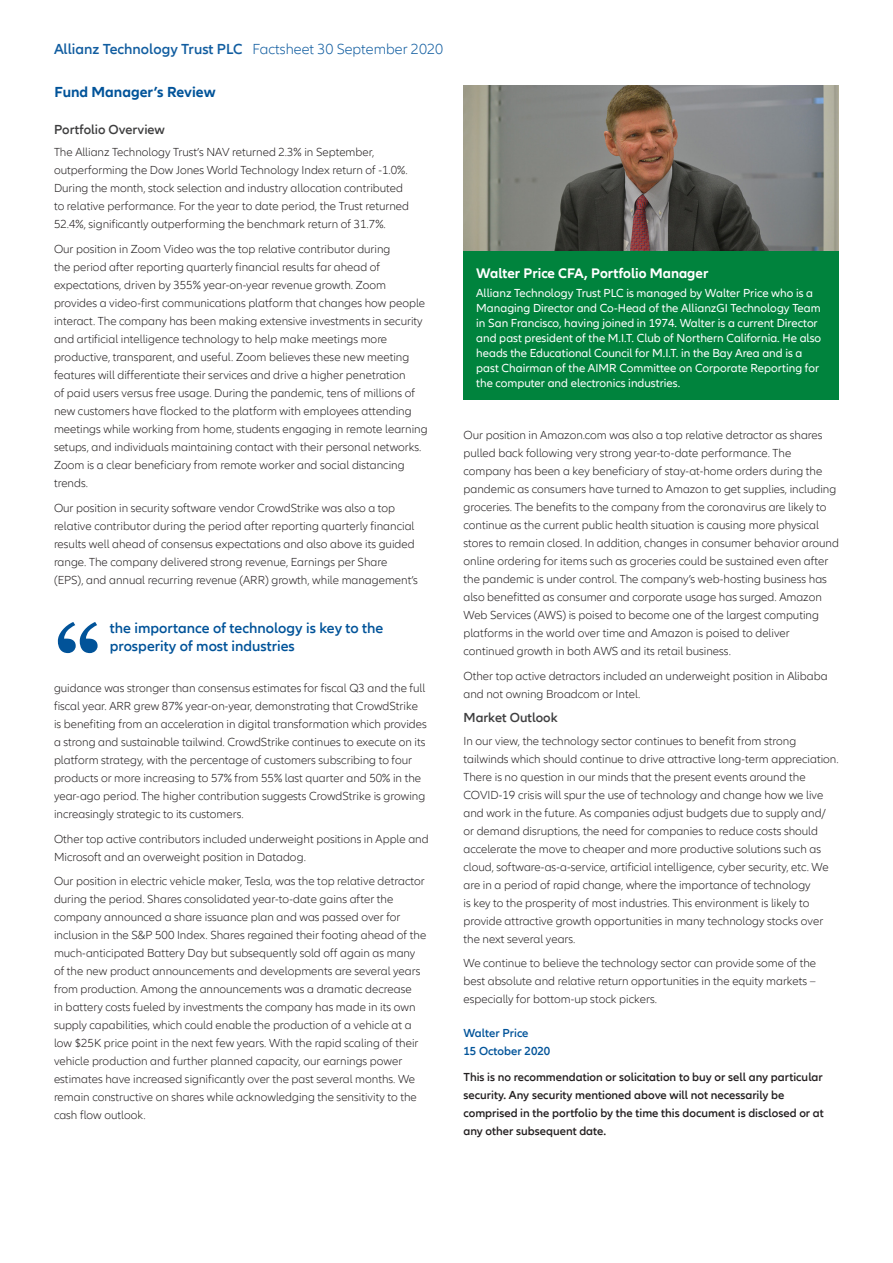
<style>
.page{position:relative;width:893px;height:1263px;background:#fff}
.page>*{position:absolute;margin:0;border:0;box-sizing:border-box;transform-origin:0 0}
.t1{font:600 15px/18px "Allianz Neo";color:#015399}
.t2{font:600 15px "Allianz Neo";color:#115da0}
.t3{font:700 15px "Allianz Neo";color:#015399}
.t4{font:700 14.25px "Allianz Neo";color:#fff}
.t5{font:600 13.5px "Allianz Neo";color:#3e3e3f}
.t6{font:300 12px/18px "Allianz Neo";color:#231f20}
.t7{font:12px/15px "Allianz Neo";color:#fff}
.t8{font:600 12px/18px "Allianz Neo";color:#231f20}
.t9{font:600 12px/18px "Allianz Neo";color:#015399}
.s1{font-weight:300}
</style>
<div class="page">
<svg style="left:58px;top:622px;width:40px;height:31px"></svg>
<img style="left:463px;top:85px;width:376px;height:166px">
<div style="left:463px;top:251px;width:376px;height:149px;background:#00833d"></div>
<p class="t2" style="left:54px;top:40px;width:391px">Allianz Technology Trust PLC <span class="s1">Factsheet 30 September 2020</span></p>
<p class="t3" style="left:55px;top:83px;width:163px">Fund Manager’s Review</p>
<p class="t5" style="left:54px;top:122px;width:113px">Portfolio Overview</p>
<p class="t6" style="left:54px;top:144px;width:357px">The Allianz Technology Trust’s NAV returned 2.3% in September, outperforming the Dow Jones World Technology Index return of -1.0%.<br>During the month, stock selection and industry allocation contributed to relative performance. For the year to date period, the Trust returned 52.4%, significantly outperforming the benchmark return of 31.7%.</p>
<p class="t6" style="left:54px;top:240px;width:375px">Our position in Zoom Video was the top relative contributor during<br>the period after reporting quarterly financial results far ahead of expectations, driven by 355% year-on-year revenue growth. Zoom provides a video-first communications platform that changes how people interact. The company has been making extensive investments in security and artificial intelligence technology to help make meetings more productive, transparent, and useful. Zoom believes these new meeting features will differentiate their services and drive a higher penetration<br>of paid users versus free usage. During the pandemic, tens of millions of new customers have flocked to the platform with employees attending meetings while working from home, students engaging in remote learning setups, and individuals maintaining contact with their personal networks.<br>Zoom is a clear beneficiary from remote worker and social distancing trends.</p>
<p class="t6" style="left:54px;top:499px;width:365px">Our position in security software vendor CrowdStrike was also a top relative contributor during the period after reporting quarterly financial results well ahead of consensus expectations and also above its guided range. The company delivered strong revenue, Earnings per Share (EPS), and annual recurring revenue (ARR) growth, while management’s</p>
<p class="t1" style="left:110px;top:619px;width:275px">the importance of technology is key to the prosperity of most industries</p>
<p class="t6" style="left:54px;top:679px;width:374px">guidance was stronger than consensus estimates for fiscal Q3 and the full fiscal year. ARR grew 87% year-on-year, demonstrating that CrowdStrike is benefiting from an acceleration in digital transformation which provides a strong and sustainable tailwind. CrowdStrike continues to execute on its platform strategy, with the percentage of customers subscribing to four products or more increasing to 57% from 55% last quarter and 50% in the year-ago period. The higher contribution suggests CrowdStrike is growing increasingly strategic to its customers.</p>
<p class="t6" style="left:54px;top:830px;width:376px">Other top active contributors included underweight positions in Apple and<br>Microsoft and an overweight position in Datadog.</p>
<p class="t6" style="left:54px;top:873px;width:374px">Our position in electric vehicle maker, Tesla, was the top relative detractor during the period. Shares consolidated year-to-date gains after the company announced a share issuance plan and was passed over for inclusion in the S&amp;P 500 Index. Shares regained their footing ahead of the much-anticipated Battery Day but subsequently sold off again as many of the new product announcements and developments are several years from production. Among the announcements was a dramatic decrease<br>in battery costs fueled by investments the company has made in its own supply capabilities, which could enable the production of a vehicle at a low $25K price point in the next few years. With the rapid scaling of their vehicle production and further planned capacity, our earnings power estimates have increased significantly over the past several months. We remain constructive on shares while acknowledging the sensitivity to the cash flow outlook.</p>
<p class="t4" style="left:476px;top:265px;width:234px">Walter Price CFA, Portfolio Manager</p>
<p class="t7" style="left:476px;top:286px;width:346px">Allianz Technology Trust PLC is managed by Walter Price who is a Managing Director and Co-Head of the AllianzGI Technology Team in San Francisco, having joined in 1974. Walter is a current Director and past president of the M.I.T. Club of Northern California. He also heads the Educational Council for M.I.T. in the Bay Area and is a past Chairman of the AIMR Committee on Corporate Reporting for the computer and electronics industries.</p>
<p class="t6" style="left:463px;top:426px;width:377px">Our position in Amazon.com was also a top relative detractor as shares pulled back following very strong year-to-date performance. The company has been a key beneficiary of stay-at-home orders during the pandemic as consumers have turned to Amazon to get supplies, including groceries. The benefits to the company from the coronavirus are likely to continue as the current public health situation is causing more physical stores to remain closed. In addition, changes in consumer behavior around online ordering for items such as groceries could be sustained even after the pandemic is under control. The company’s web-hosting business has also benefitted as consumer and corporate usage has surged. Amazon Web Services (AWS) is poised to become one of the largest computing platforms in the world over time and Amazon is poised to deliver continued growth in both AWS and its retail business.</p>
<p class="t6" style="left:463px;top:667px;width:366px">Other top active detractors included an underweight position in Alibaba and not owning Broadcom or Intel.</p>
<p class="t5" style="left:463px;top:710px;width:96px">Market Outlook</p>
<p class="t6" style="left:463px;top:732px;width:377px">In our view, the technology sector continues to benefit from strong tailwinds which should continue to drive attractive long-term appreciation.<br>There is no question in our minds that the present events around the COVID-19 crisis will spur the use of technology and change how we live and work in the future. As companies adjust budgets due to supply and/ or demand disruptions, the need for companies to reduce costs should accelerate the move to cheaper and more productive solutions such as cloud, software-as-a-service, artificial intelligence, cyber security, etc. We are in a period of rapid change, where the importance of technology<br>is key to the prosperity of most industries. This environment is likely to provide attractive growth opportunities in many technology stocks over the next several years.</p>
<p class="t6" style="left:463px;top:955px;width:354px;text-align:justify">We continue to believe the technology sector can provide some of the best absolute and relative return opportunities in the equity markets – especially for bottom-up stock pickers.</p>
<p class="t9" style="left:463px;top:1024px;width:88px">Walter Price<br>15 October 2020</p>
<p class="t8" style="left:463px;top:1068px;width:362px">This is no recommendation or solicitation to buy or sell any particular security. Any security mentioned above will not necessarily be comprised in the portfolio by the time this document is disclosed or at any other subsequent date.</p>
</div>
